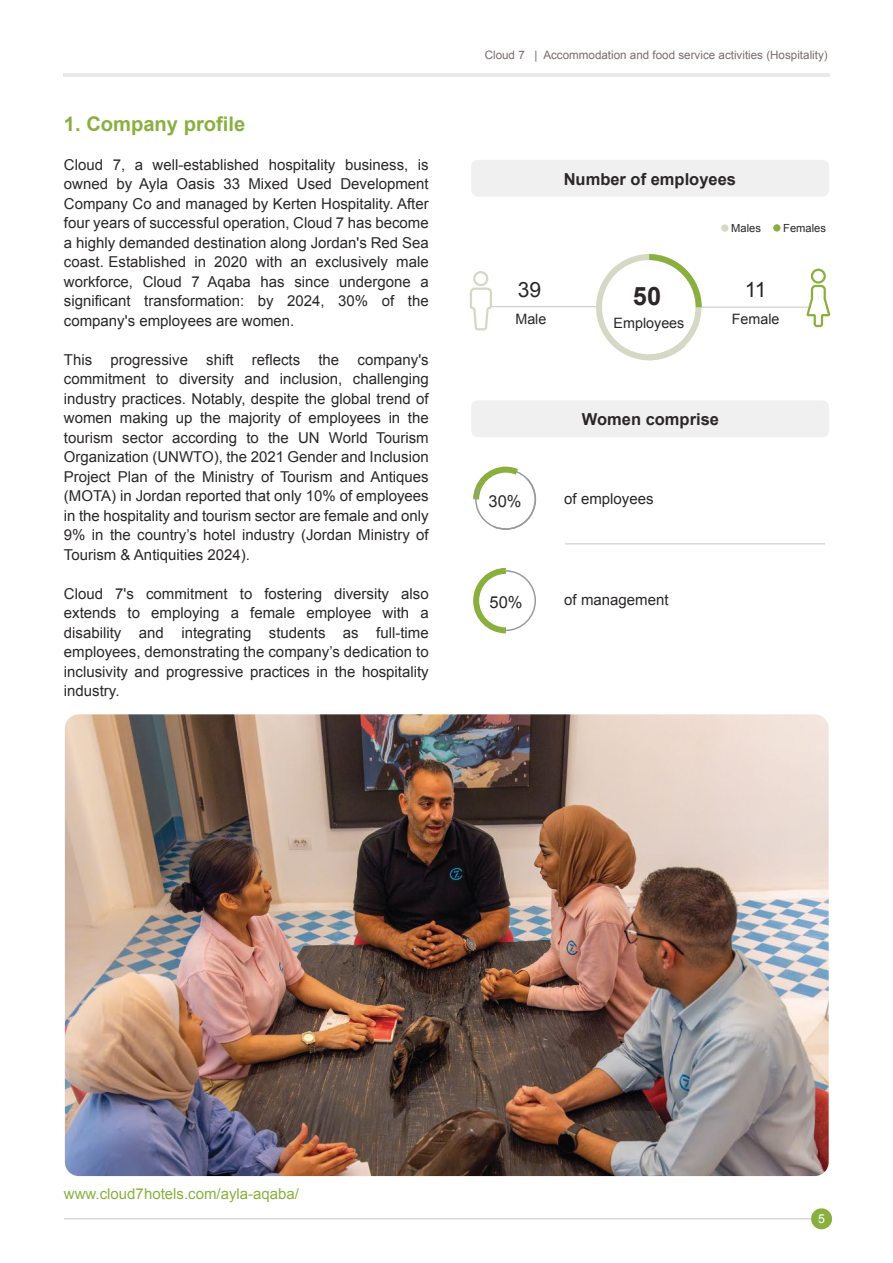
<style>
.page{position:relative;width:893px;height:1263px;background:#fff}
.page>*{position:absolute;margin:0;border:0;box-sizing:border-box;transform-origin:0 0}
.t1{font:700 25.35px "Arial";color:#2b2728}
.t2{font:21px "Arial";color:#2b2728}
.t3{font:700 20.1px "Arial";color:#89b03f}
.t4{font:700 16.5px "Arial";color:#2b2728}
.t5{font:16.5px "Arial";color:#2b2728}
.t6{font:15px/19.5px "Arial";color:#2b2728;text-align:justify}
.t7{font:15px "Arial";color:#89b03f}
.t8{font:14.25px "Arial";color:#2b2728}
.t9{font:12.3px "Arial";color:#fff}
.t10{font:11.7px "Arial";color:#776e6c}
.t11{font:11.1px "Arial";color:#2b2728}
</style>
<div class="page">
<hr style="left:63px;top:73px;width:767px;height:4px;background:#e9e9e9">
<div style="left:471px;top:160px;width:358px;height:37px;background:#f0f0f0;border-radius:7px"></div>
<div style="left:471px;top:400px;width:358px;height:37px;background:#f0f0f0;border-radius:7px"></div>
<hr style="left:700px;top:307px;width:124px;height:1px;background:#c6c5c4">
<hr style="left:480px;top:306px;width:119px;height:1px;background:#c6c5c4">
<svg style="left:812px;top:270px;width:13px;height:12px"></svg>
<div style="left:811px;top:269px;width:15px;height:15px;border:2px solid #89b03f;border-radius:50%"></div>
<svg style="left:806px;top:284px;width:25px;height:44px"></svg>
<svg style="left:593px;top:254px;width:112px;height:107px"></svg>
<div style="left:473px;top:271px;width:15px;height:15px;border:2px solid #d6d8c6;border-radius:50%"></div>
<svg style="left:470px;top:286px;width:23px;height:45px"></svg>
<div style="left:773px;top:224px;width:7px;height:8px;background:#89b03f;border-radius:50%"></div>
<div style="left:721px;top:224px;width:8px;height:8px;background:#d6d8c6;border-radius:50%"></div>
<hr style="left:64px;top:1218px;width:765px;height:1px;background:#c6c5c4">
<div style="left:811px;top:1208px;width:21px;height:21px;background:#89b03f;border-radius:10px"></div>
<hr style="left:565px;top:543px;width:260px;height:1px;background:#c6c4c4">
<svg style="left:473px;top:468px;width:64px;height:62px"></svg>
<svg style="left:473px;top:567px;width:63px;height:67px"></svg>
<img style="left:65px;top:714px;width:764px;height:462px">
<h3 class="t3" style="left:64px;top:110px;width:183px">1. Company profile</h3>
<p class="t6" style="left:64px;top:155px;width:366px">Cloud 7, a well-established hospitality business, is owned by Ayla Oasis 33 Mixed Used Development Company Co and managed by Kerten Hospitality. After four years of successful operation, Cloud 7 has become a highly demanded destination along Jordan's Red Sea coast. Established in 2020 with an exclusively male workforce, Cloud 7 Aqaba has since undergone a significant transformation: by 2024, 30% of the company's employees are women.</p>
<p class="t6" style="left:64px;top:350px;width:366px">This progressive shift reflects the company's commitment to diversity and inclusion, challenging industry practices. Notably, despite the global trend of women making up the majority of employees in the tourism sector according to the UN World Tourism Organization (UNWTO), the 2021 Gender and Inclusion Project Plan of the Ministry of Tourism and Antiques (MOTA) in Jordan reported that only 10% of employees in the hospitality and tourism sector are female and only 9% in the country’s hotel industry (Jordan Ministry of Tourism &amp; Antiquities 2024).</p>
<p class="t6" style="left:64px;top:584px;width:366px">Cloud 7's commitment to fostering diversity also extends to employing a female employee with a disability and integrating students as full-time employees, demonstrating the company’s dedication to inclusivity and progressive practices in the hospitality industry.</p>
<p class="t10" style="left:485px;top:48px;width:344px">Cloud 7 | Accommodation and food service activities (Hospitality)</p>
<p class="t4" style="left:564px;top:168px;width:174px">Number of employees</p>
<h2 class="t2" style="left:518px;top:276px;width:25px">39</h2>
<p class="t8" style="left:515px;top:310px;width:32px">Male</p>
<p class="t11" style="left:731px;top:221px;width:31px">Males</p>
<p class="t11" style="left:783px;top:221px;width:44px">Females</p>
<h1 class="t1" style="left:633px;top:279px;width:30px">50</h1>
<h2 class="t2" style="left:745px;top:276px;width:23px">11</h2>
<p class="t8" style="left:614px;top:314px;width:72px">Employees</p>
<p class="t8" style="left:732px;top:310px;width:49px">Female</p>
<p class="t5" style="left:489px;top:490px;width:35px">30%</p>
<p class="t4" style="left:582px;top:409px;width:139px">Women comprise</p>
<p class="t6" style="left:564px;top:489px;width:91px">of employees</p>
<p class="t5" style="left:489px;top:591px;width:35px">50%</p>
<p class="t6" style="left:564px;top:590px;width:106px">of management</p>
<p class="t7" style="left:64px;top:1184px;width:237px">www.cloud7hotels.com/ayla-aqaba/</p>
<p class="t9" style="left:818px;top:1211px;width:8px">5</p>
</div>
